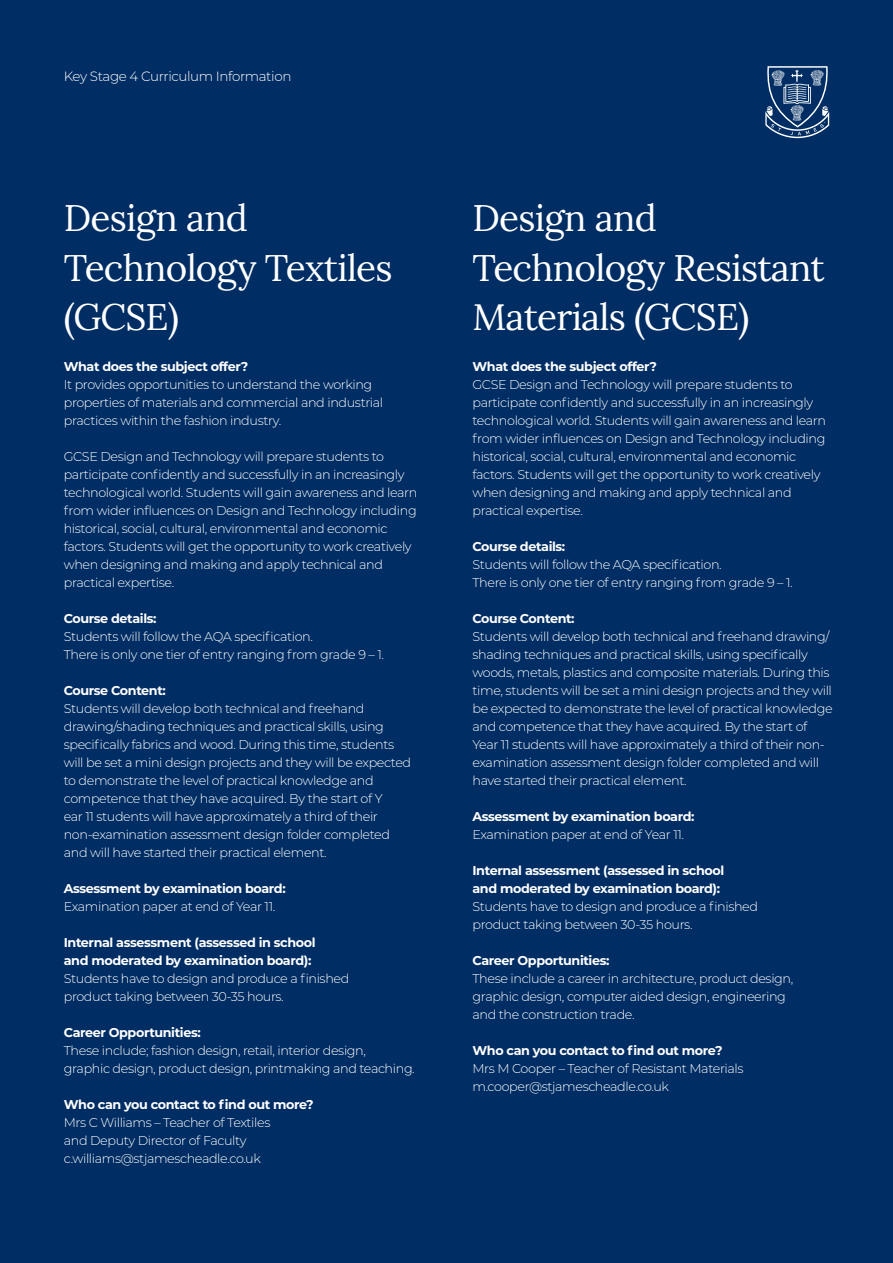
<style>
.page{position:relative;width:893px;height:1263px;background:#002d63}
.page>*{position:absolute;margin:0;border:0;box-sizing:border-box;transform-origin:0 0}
.t1{font:36.9px/49.5px "Lora";letter-spacing:-.02em;color:#fff}
.t2{font:300 13.5px "Montserrat";letter-spacing:-.03em;color:#fff}
.t3{font:300 12.75px/18px "Montserrat";letter-spacing:-.03em;color:#fff}
.t4{font:700 12.75px/18px "Montserrat";letter-spacing:-.03em;color:#fff}
</style>
<div class="page">
<svg style="left:765px;top:66px;width:64px;height:72px"></svg>
<p class="t2" style="left:64px;top:67px;width:229px">Key Stage 4 Curriculum Information</p>
<p class="t1" style="left:64px;top:191px;width:330px">Design and<br>Technology Textiles (GCSE)</p>
<p class="t1" style="left:472px;top:191px;width:354px">Design and<br>Technology Resistant<br>Materials (GCSE)</p>
<p class="t4" style="left:64px;top:357px;width:186px">What does the subject offer?</p>
<p class="t3" style="left:64px;top:375px;width:321px">It provides opportunities to understand the working properties of materials and commercial and industrial practices within the fashion industry.</p>
<p class="t3" style="left:64px;top:447px;width:355px">GCSE Design and Technology will prepare students to participate confidently and successfully in an increasingly technological world. Students will gain awareness and learn from wider influences on Design and Technology including historical, social, cultural, environmental and economic factors. Students will get the opportunity to work creatively when designing and making and apply technical and practical expertise.</p>
<p class="t4" style="left:64px;top:609px;width:94px">Course details:</p>
<p class="t3" style="left:64px;top:627px;width:251px">Students will follow the AQA specification.</p>
<p class="t3" style="left:64px;top:645px;width:322px">There is only one tier of entry ranging from grade 9 – 1.</p>
<p class="t4" style="left:64px;top:681px;width:104px">Course Content:</p>
<p class="t3" style="left:64px;top:699px;width:349px">Students will develop both technical and freehand drawing/shading techniques and practical skills, using specifically fabrics and wood. During this time, students will be set a mini design projects and they will be expected to demonstrate the level of practical knowledge and competence that they have acquired. By the start of Y<br>ear 11 students will have approximately a third of their non-examination assessment design folder completed and will have started their practical element.</p>
<p class="t4" style="left:64px;top:879px;width:223px">Assessment by examination board:</p>
<p class="t3" style="left:64px;top:897px;width:213px">Examination paper at end of Year 11.</p>
<p class="t4" style="left:64px;top:933px;width:253px">Internal assessment (assessed in school and moderated by examination board):</p>
<p class="t3" style="left:64px;top:969px;width:287px">Students have to design and produce a finished product taking between 30-35 hours.</p>
<p class="t4" style="left:64px;top:1023px;width:138px">Career Opportunities:</p>
<p class="t3" style="left:64px;top:1041px;width:353px">These include; fashion design, retail, interior design, graphic design, product design, printmaking and teaching.</p>
<p class="t4" style="left:64px;top:1095px;width:251px">Who can you contact to find out more?</p>
<p class="t3" style="left:64px;top:1113px;width:208px">Mrs C Williams – Teacher of Textiles and Deputy Director of Faculty</p>
<p class="t3" style="left:64px;top:1149px;width:199px">c.williams@stjamescheadle.co.uk</p>
<p class="t4" style="left:472px;top:357px;width:186px">What does the subject offer?</p>
<p class="t3" style="left:472px;top:375px;width:355px">GCSE Design and Technology will prepare students to participate confidently and successfully in an increasingly technological world. Students will gain awareness and learn from wider influences on Design and Technology including historical, social, cultural, environmental and economic factors. Students will get the opportunity to work creatively when designing and making and apply technical and practical expertise.</p>
<p class="t4" style="left:472px;top:537px;width:94px">Course details:</p>
<p class="t3" style="left:472px;top:555px;width:251px">Students will follow the AQA specification.</p>
<p class="t3" style="left:472px;top:573px;width:322px">There is only one tier of entry ranging from grade 9 – 1.</p>
<p class="t4" style="left:472px;top:609px;width:104px">Course Content:</p>
<p class="t3" style="left:472px;top:627px;width:362px">Students will develop both technical and freehand drawing/ shading techniques and practical skills, using specifically woods, metals, plastics and composite materials. During this time, students will be set a mini design projects and they will be expected to demonstrate the level of practical knowledge and competence that they have acquired. By the start of Year 11 students will have approximately a third of their non&shy;examination assessment design folder completed and will have started their practical element.</p>
<p class="t4" style="left:472px;top:807px;width:223px">Assessment by examination board:</p>
<p class="t3" style="left:472px;top:825px;width:213px">Examination paper at end of Year 11.</p>
<p class="t4" style="left:472px;top:861px;width:253px">Internal assessment (assessed in school and moderated by examination board):</p>
<p class="t3" style="left:472px;top:897px;width:287px">Students have to design and produce a finished product taking between 30-35 hours.</p>
<p class="t4" style="left:472px;top:951px;width:138px">Career Opportunities:</p>
<p class="t3" style="left:472px;top:969px;width:322px">These include a career in architecture, product design, graphic design, computer aided design, engineering and the construction trade.</p>
<p class="t4" style="left:472px;top:1041px;width:251px">Who can you contact to find out more?</p>
<p class="t3" style="left:472px;top:1059px;width:273px">Mrs M Cooper – Teacher of Resistant Materials</p>
<p class="t3" style="left:472px;top:1077px;width:198px">m.cooper@stjamescheadle.co.uk</p>
</div>
